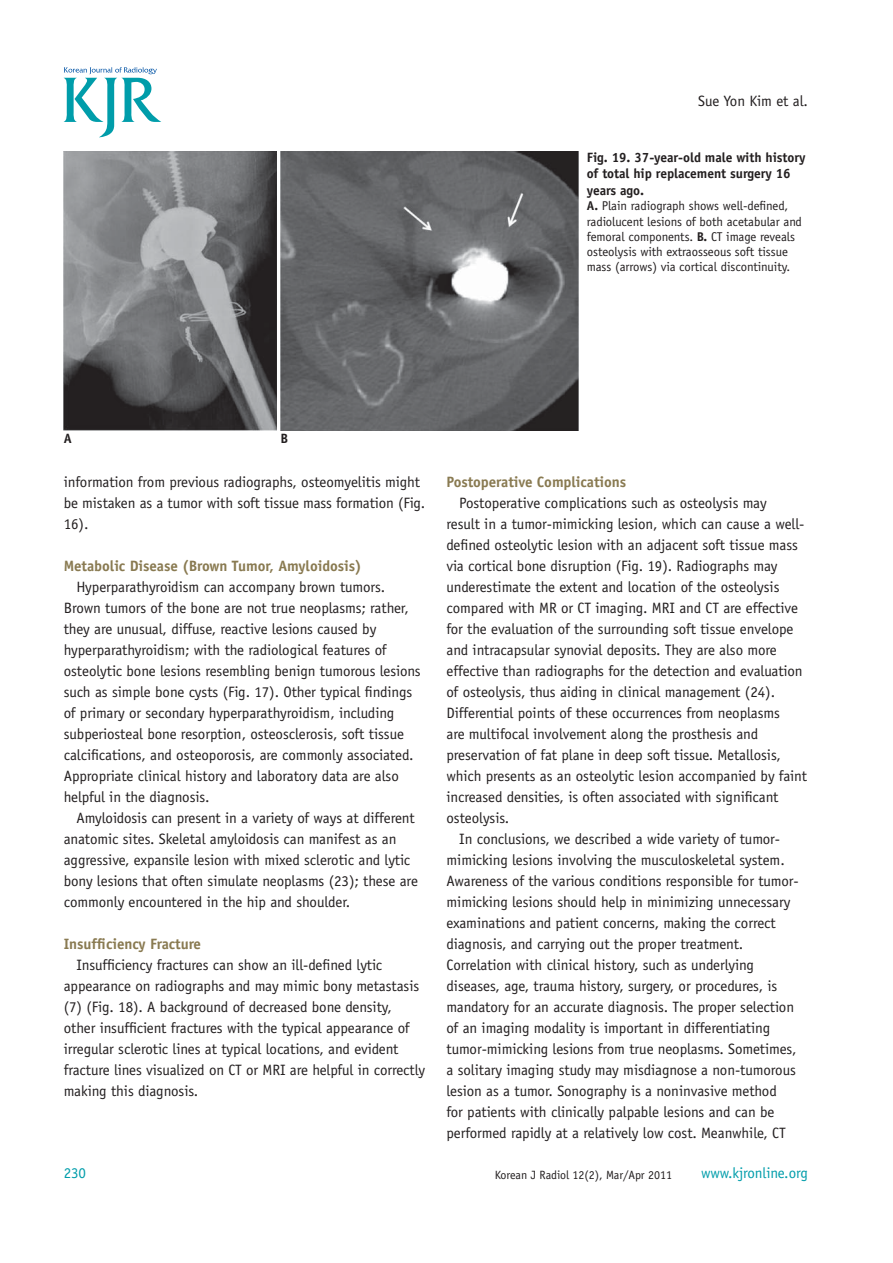
<style>
.page{position:relative;width:893px;height:1263px;background:#fff}
.page>*{position:absolute;margin:0;border:0;box-sizing:border-box;transform-origin:0 0}
.t1{font:15px/21px "Officina Sans Std";letter-spacing:-.005em;color:#231f20}
.t2{font:700 15px "Officina Sans Std";letter-spacing:-.005em;color:#897a51}
.t3{font:15px "Officina Sans Std";letter-spacing:-.005em;color:#009daa}
.t4{font:700 13.5px/16.2px "Officina Sans Std";letter-spacing:-.005em;color:#231f20}
.t5{font:12.75px/15.3px "Officina Sans Std";letter-spacing:-.005em;color:#231f20}
.t6{font:12px "Officina Sans Std";letter-spacing:-.005em;color:#231f20}
.s1{font-weight:700}
</style>
<div class="page">
<svg style="left:64px;top:67px;width:97px;height:70px"></svg>
<img style="left:64px;top:151px;width:212px;height:279px">
<img style="left:281px;top:151px;width:297px;height:279px">
<p class="t1" style="left:698px;top:91px;width:111px">Sue Yon Kim et al.</p>
<p class="t4" style="left:587px;top:151px;width:220px">Fig. 19. 37-year-old male with history of total hip replacement surgery 16 years ago.</p>
<p class="t5" style="left:587px;top:199px;width:217px"><span class="s1">A.</span> Plain radiograph shows well-defined, radiolucent lesions of both acetabular and femoral components. <span class="s1">B.</span> CT image reveals osteolysis with extraosseous soft tissue mass (arrows) via cortical discontinuity.</p>
<p class="t4" style="left:64px;top:432px;width:10px">A</p>
<p class="t4" style="left:281px;top:432px;width:9px">B</p>
<p class="t1" style="left:64px;top:472px;width:363px">information from previous radiographs, osteomyelitis might be mistaken as a tumor with soft tissue mass formation (Fig.<br>16).</p>
<p class="t2" style="left:64px;top:560px;width:299px">Metabolic Disease (Brown Tumor, Amyloidosis)</p>
<p class="t1" style="left:64px;top:577px;width:358px;text-indent:13px">Hyperparathyroidism can accompany brown tumors.<br>Brown tumors of the bone are not true neoplasms; rather, they are unusual, diffuse, reactive lesions caused by hyperparathyroidism; with the radiological features of osteolytic bone lesions resembling benign tumorous lesions such as simple bone cysts (Fig. 17). Other typical findings of primary or secondary hyperparathyroidism, including subperiosteal bone resorption, osteosclerosis, soft tissue calcifications, and osteoporosis, are commonly associated.<br>Appropriate clinical history and laboratory data are also helpful in the diagnosis.</p>
<p class="t1" style="left:64px;top:808px;width:356px;text-indent:13px">Amyloidosis can present in a variety of ways at different anatomic sites. Skeletal amyloidosis can manifest as an aggressive, expansile lesion with mixed sclerotic and lytic bony lesions that often simulate neoplasms (23); these are commonly encountered in the hip and shoulder.</p>
<p class="t2" style="left:64px;top:938px;width:139px">Insufficiency Fracture</p>
<p class="t1" style="left:64px;top:955px;width:363px;text-indent:13px">Insufficiency fractures can show an ill-defined lytic appearance on radiographs and may mimic bony metastasis (7) (Fig. 18). A background of decreased bone density, other insufficient fractures with the typical appearance of irregular sclerotic lines at typical locations, and evident fracture lines visualized on CT or MRI are helpful in correctly making this diagnosis.</p>
<p class="t2" style="left:446px;top:476px;width:181px">Postoperative Complications</p>
<p class="t1" style="left:459px;top:493px;width:309px">Postoperative complications such as osteolysis may</p>
<p class="t1" style="left:446px;top:514px;width:359px">result in a tumor-mimicking lesion, which can cause a well-</p>
<p class="t1" style="left:446px;top:535px;width:353px">defined osteolytic lesion with an adjacent soft tissue mass</p>
<p class="t1" style="left:446px;top:556px;width:333px">via cortical bone disruption (Fig. 19). Radiographs may</p>
<p class="t1" style="left:446px;top:577px;width:335px">underestimate the extent and location of the osteolysis</p>
<p class="t1" style="left:446px;top:598px;width:353px">compared with MR or CT imaging. MRI and CT are effective</p>
<p class="t1" style="left:446px;top:619px;width:348px">for the evaluation of the surrounding soft tissue envelope</p>
<p class="t1" style="left:446px;top:640px;width:332px">and intracapsular synovial deposits. They are also more</p>
<p class="t1" style="left:446px;top:661px;width:358px">effective than radiographs for the detection and evaluation</p>
<p class="t1" style="left:446px;top:682px;width:330px">of osteolysis, thus aiding in clinical management (24).</p>
<p class="t1" style="left:446px;top:703px;width:335px">Differential points of these occurrences from neoplasms</p>
<p class="t1" style="left:446px;top:724px;width:313px">are multifocal involvement along the prosthesis and</p>
<p class="t1" style="left:446px;top:745px;width:336px">preservation of fat plane in deep soft tissue. Metallosis,</p>
<p class="t1" style="left:446px;top:766px;width:362px">which presents as an osteolytic lesion accompanied by faint</p>
<p class="t1" style="left:446px;top:787px;width:333px">increased densities, is often associated with significant</p>
<p class="t1" style="left:446px;top:808px;width:64px">osteolysis.</p>
<p class="t1" style="left:459px;top:829px;width:322px">In conclusions, we described a wide variety of tumor-</p>
<p class="t1" style="left:446px;top:850px;width:340px">mimicking lesions involving the musculoskeletal system.</p>
<p class="t1" style="left:446px;top:871px;width:354px">Awareness of the various conditions responsible for tumor-</p>
<p class="t1" style="left:446px;top:892px;width:345px">mimicking lesions should help in minimizing unnecessary</p>
<p class="t1" style="left:446px;top:913px;width:331px">examinations and patient concerns, making the correct</p>
<p class="t1" style="left:446px;top:934px;width:298px">diagnosis, and carrying out the proper treatment.</p>
<p class="t1" style="left:446px;top:955px;width:309px">Correlation with clinical history, such as underlying</p>
<p class="t1" style="left:446px;top:976px;width:332px">diseases, age, trauma history, surgery, or procedures, is</p>
<p class="t1" style="left:446px;top:997px;width:349px">mandatory for an accurate diagnosis. The proper selection</p>
<p class="t1" style="left:446px;top:1018px;width:325px">of an imaging modality is important in differentiating</p>
<p class="t1" style="left:446px;top:1039px;width:351px">tumor-mimicking lesions from true neoplasms. Sometimes,</p>
<p class="t1" style="left:446px;top:1060px;width:351px">a solitary imaging study may misdiagnose a non-tumorous</p>
<p class="t1" style="left:446px;top:1081px;width:332px">lesion as a tumor. Sonography is a noninvasive method</p>
<p class="t1" style="left:446px;top:1102px;width:329px">for patients with clinically palpable lesions and can be</p>
<p class="t1" style="left:446px;top:1123px;width:341px">performed rapidly at a relatively low cost. Meanwhile, CT</p>
<p class="t3" style="left:64px;top:1167px;width:24px">230</p>
<p class="t6" style="left:495px;top:1170px;width:179px">Korean J Radiol 12(2), Mar/Apr 2011</p>
<p class="t3" style="left:701px;top:1167px;width:108px">www.kjronline.org</p>
</div>
